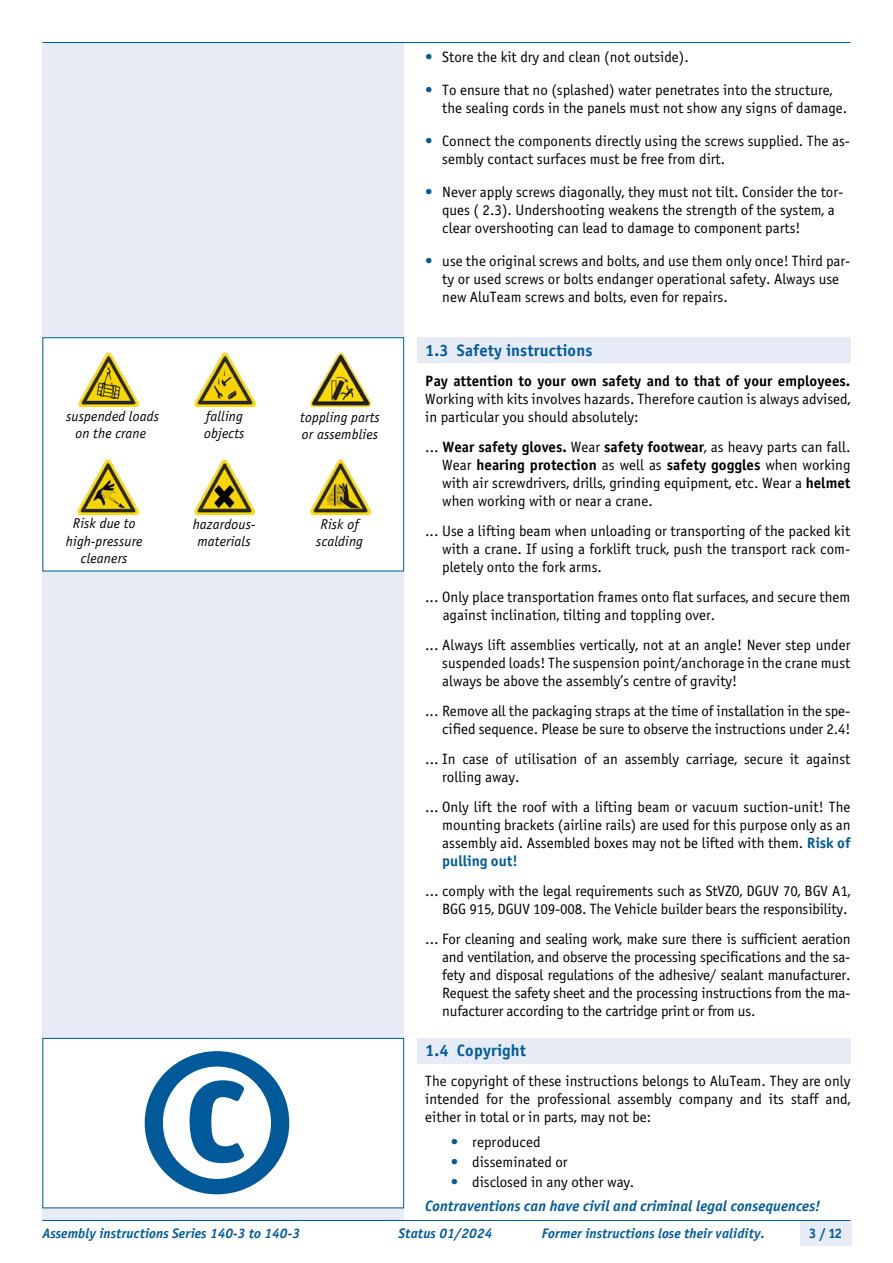
<style>
.page{position:relative;width:893px;height:1263px;background:#fff}
.page>*{position:absolute;margin:0;border:0;box-sizing:border-box;transform-origin:0 0}
.t1{font:351px "Officina Sans Bold ITC";color:#005a9a}
.t2{font:16.5px "Officina Sans Bold ITC";letter-spacing:.01em;color:#005a9a}
.t3{font:15px/18px "Officina Sans Book ITC";color:#000}
.t4{font:15px/18px "Officina Sans Bold ITC";color:#000;text-align:right}
.t5{font:italic 15px "Officina Sans Bold ITC";letter-spacing:.005em;color:#005a9a}
.t6{font:15px "Officina Sans Bold ITC";color:#005a9a}
.t7{font:italic 14.25px/17.2px "Officina Sans Book ITC";letter-spacing:.01em;color:#000;text-align:center}
.t8{font:italic 13.8px "Officina Sans Bold ITC";letter-spacing:.005em;color:#005a9a}
.t9{font:13.8px "Officina Sans Bold ITC";color:#005a9a}
.s1{color:#005a9a}
.s2{font-family:"Officina Sans Book ITC"}
.s3{font-family:"Officina Sans Bold ITC"}
.s4{font-family:"Officina Sans Bold ITC";color:#005a9a}
</style>
<div class="page">
<div style="left:43px;top:42px;width:361px;height:1178px;background:#e6ebf6"></div>
<div style="left:800px;top:1220px;width:51px;height:26px;background:#e6ebf6"></div>
<hr style="left:43px;top:1220px;width:807px;height:1px;background:#005a9a">
<hr style="left:43px;top:42px;width:807px;height:1px;background:#005a9a">
<div style="left:417px;top:1038px;width:433px;height:26px;background:#e6ebf6"></div>
<div style="left:417px;top:337px;width:433px;height:25px;background:#e6ebf6"></div>
<div style="left:43px;top:337px;width:361px;height:234px;background:#fff;border:1px solid #005a9a"></div>
<img style="left:78px;top:353px;width:60px;height:53px">
<img style="left:195px;top:353px;width:60px;height:53px">
<img style="left:310px;top:353px;width:61px;height:53px">
<img style="left:78px;top:460px;width:61px;height:54px">
<img style="left:194px;top:459px;width:61px;height:55px">
<img style="left:310px;top:459px;width:60px;height:55px">
<div style="left:43px;top:1038px;width:361px;height:170px;background:#fff;border:1px solid #005a9a"></div>
<p class="t7" style="left:66px;top:408px;width:94px">suspended loads on the crane</p>
<p class="t7" style="left:66px;top:515px;width:78px">Risk due to high-pressure cleaners</p>
<p class="t7" style="left:204px;top:408px;width:42px;text-align:left">falling objects</p>
<p class="t7" style="left:193px;top:516px;width:64px">hazardous&shy;materials</p>
<p class="t7" style="left:300px;top:408px;width:81px;text-align:left">toppling parts or assemblies</p>
<p class="t7" style="left:316px;top:516px;width:48px;text-align:left">Risk of scalding</p>
<h1 class="t1" style="left:124px;top:955px;width:184px">©</h1>
<p class="t3" style="left:425px;top:48px;width:265px"><span class="s1">•</span> Store the kit dry and clean (not outside).</p>
<p class="t3" style="left:442px;top:81px;width:407px;text-indent:-17px"><span class="s1">•</span> To ensure that no (splashed) water penetrates into the structure, the sealing cords in the panels must not show any signs of damage.</p>
<p class="t3" style="left:442px;top:132px;width:409px;text-indent:-17px"><span class="s1">•</span> Connect the components directly using the screws supplied. The as&shy;sembly contact surfaces must be free from dirt.</p>
<p class="t3" style="left:442px;top:183px;width:403px;text-indent:-17px"><span class="s1">•</span> Never apply screws diagonally, they must not tilt. Consider the tor&shy;ques ( 2.3). Undershooting weakens the strength of the system, a clear overshooting can lead to damage to component parts!</p>
<p class="t3" style="left:442px;top:252px;width:410px;text-indent:-17px"><span class="s1">•</span> use the original screws and bolts, and use them only once! Third par&shy;ty or used screws or bolts endanger operational safety. Always use new AluTeam screws and bolts, even for repairs.</p>
<p class="t2" style="left:425px;top:340px;width:169px">1.3 Safety instructions</p>
<p class="t4" style="left:425px;top:372px;width:427px">Pay attention to your own safety and to that of your employees.</p>
<p class="t3" style="left:425px;top:390px;width:427px">Working with kits involves hazards. Therefore caution is always advised, in particular you should absolutely:</p>
<p class="t4" style="left:425px;top:438px;width:427px"><span class="s2">...</span> Wear safety gloves. <span class="s2">Wear</span> safety footwear<span class="s2">, as heavy parts can fall.<br>Wear</span> hearing protection <span class="s2">as well as</span> safety goggles <span class="s2">when working</span></p>
<p class="t3" style="left:442px;top:474px;width:410px">with air screwdrivers, drills, grinding equipment, etc. Wear a <span class="s3">helmet </span>when working with or near a crane.</p>
<p class="t3" style="left:442px;top:522px;width:410px;text-align:justify;text-indent:-17px">... Use a lifting beam when unloading or transporting of the packed kit with a crane. If using a forklift truck, push the transport rack com&shy;pletely onto the fork arms.</p>
<p class="t3" style="left:443px;top:588px;width:409px;text-indent:-17px">... Only place transportation frames onto flat surfaces, and secure them against inclination, tilting and toppling over.</p>
<p class="t3" style="left:442px;top:636px;width:410px;text-align:justify;text-indent:-17px">... Always lift assemblies vertically, not at an angle! Never step under suspended loads! The suspension point/anchorage in the crane must always be above the assembly’s centre of gravity!</p>
<p class="t3" style="left:425px;top:702px;width:427px;text-align:right">... Remove all the packaging straps at the time of installation in the spe&shy;cified sequence. Please be sure to observe the instructions under 2.4!</p>
<p class="t3" style="left:442px;top:750px;width:410px;text-indent:-17px">... In case of utilisation of an assembly carriage, secure it against rolling away.</p>
<p class="t3" style="left:442px;top:798px;width:410px;text-align:justify;text-indent:-17px">... Only lift the roof with a lifting beam or vacuum suction-unit! The mounting brackets (airline rails) are used for this purpose only as an assembly aid. Assembled boxes may not be lifted with them. <span class="s4">Risk of</span></p>
<p class="t6" style="left:442px;top:852px;width:77px">pulling out!</p>
<p class="t3" style="left:425px;top:882px;width:427px;text-align:right">... comply with the legal requirements such as StVZO, DGUV 70, BGV A1,<br>BGG 915, DGUV 109-008. The Vehicle builder bears the responsibility.</p>
<p class="t3" style="left:442px;top:930px;width:410px;text-align:justify;text-indent:-17px">... For cleaning and sealing work, make sure there is sufficient aeration and ventilation, and observe the processing specifications and the sa&shy;fety and disposal regulations of the adhesive/ sealant manufacturer.<br>Request the safety sheet and the processing instructions from the ma&shy;nufacturer according to the cartridge print or from us.</p>
<p class="t2" style="left:425px;top:1040px;width:102px">1.4 Copyright</p>
<p class="t3" style="left:425px;top:1072px;width:427px;text-align:justify">The copyright of these instructions belongs to AluTeam. They are only intended for the professional assembly company and its staff and, either in total or in parts, may not be:</p>
<p class="t3" style="left:451px;top:1133px;width:91px"><span class="s1">•</span> reproduced</p>
<p class="t3" style="left:451px;top:1153px;width:118px"><span class="s1">•</span> disseminated or</p>
<p class="t3" style="left:451px;top:1173px;width:185px"><span class="s1">•</span> disclosed in any other way.</p>
<p class="t5" style="left:425px;top:1197px;width:397px">Contraventions can have civil and criminal legal consequences!</p>
<p class="t8" style="left:43px;top:1225px;width:259px">Assembly instructions Series 140-3 to 140-3</p>
<p class="t8" style="left:399px;top:1225px;width:95px">Status 01/2024</p>
<p class="t8" style="left:542px;top:1225px;width:225px">Former instructions lose their validity.</p>
<p class="t9" style="left:809px;top:1225px;width:35px">3 / 12</p>
</div>
